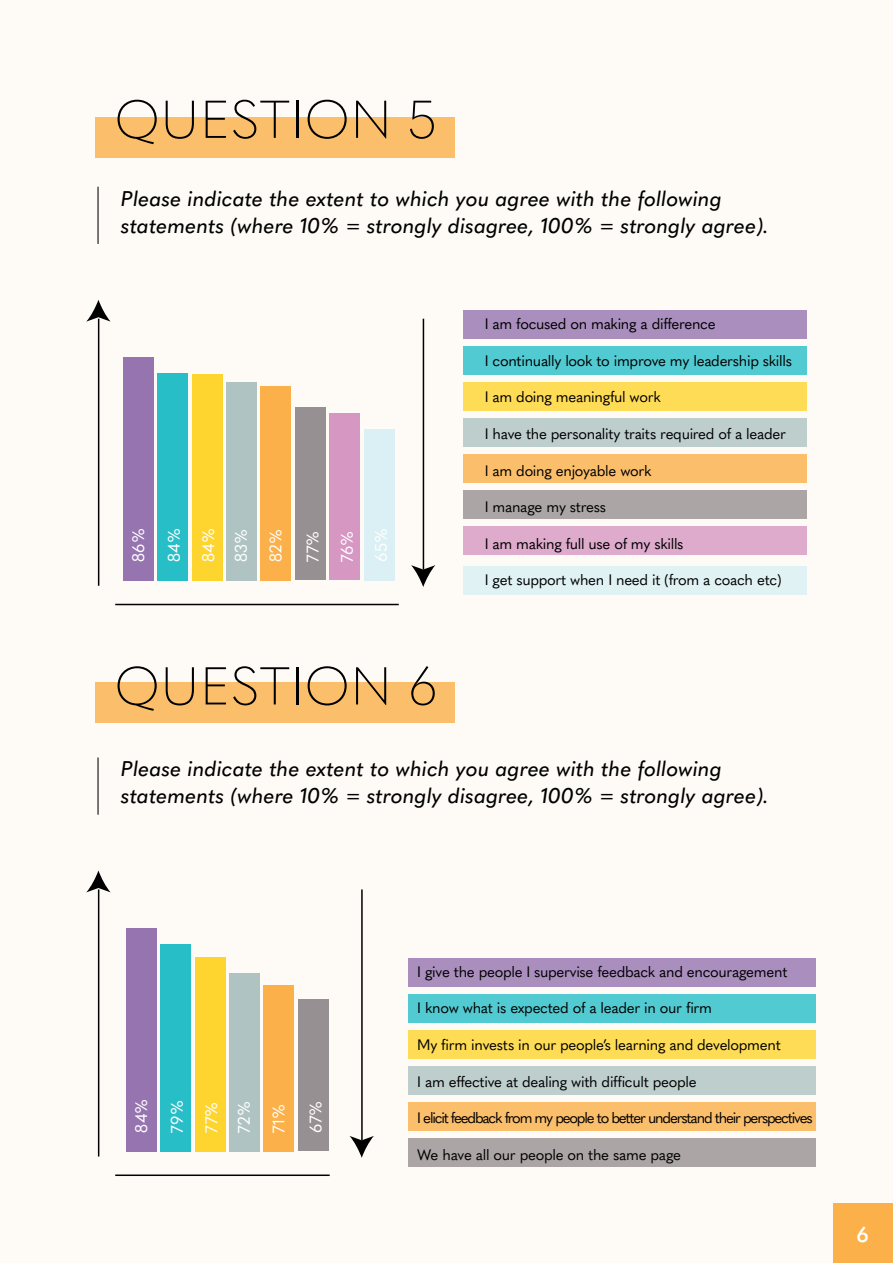
<style>
.page{position:relative;width:893px;height:1263px;background:#fefbf6}
.page>*{position:absolute;margin:0;border:0;box-sizing:border-box;transform-origin:0 0}
.t1{font:200 52.5px "Quasimoda";color:#000}
.t2{font:italic 500 21px/27px "Quasimoda";color:#000}
.t3{font:600 21px "Quasimoda";color:#fff}
.t4{font:16.5px/34.2px "Quasimoda";letter-spacing:.03em;color:#fff}
.t5{font:15px "Quasimoda";letter-spacing:-.02em;color:#000}
.t6{font:15px "Quasimoda";letter-spacing:-.08em;color:#000}
</style>
<div class="page">
<div style="left:463px;top:310px;width:344px;height:28px;background:#aa8fbe"></div>
<div style="left:408px;top:958px;width:408px;height:29px;background:#aa8fbe"></div>
<div style="left:463px;top:346px;width:344px;height:28px;background:#52cad1"></div>
<div style="left:408px;top:994px;width:408px;height:29px;background:#52cad1"></div>
<div style="left:463px;top:382px;width:344px;height:28px;background:#fedc56"></div>
<div style="left:408px;top:1030px;width:408px;height:28px;background:#fedc56"></div>
<div style="left:463px;top:418px;width:344px;height:28px;background:#bececd"></div>
<div style="left:408px;top:1066px;width:408px;height:28px;background:#bececd"></div>
<div style="left:463px;top:454px;width:344px;height:28px;background:#fbbf6b"></div>
<div style="left:408px;top:1102px;width:408px;height:28px;background:#fbbf6b"></div>
<div style="left:463px;top:490px;width:344px;height:28px;background:#aba5a6"></div>
<div style="left:408px;top:1138px;width:408px;height:28px;background:#aba5a6"></div>
<div style="left:463px;top:526px;width:344px;height:28px;background:#deabcd"></div>
<div style="left:463px;top:566px;width:344px;height:28px;background:#e1f2f4"></div>
<div style="left:95px;top:682px;width:360px;height:40px;background:#fbbf6b"></div>
<div style="left:95px;top:118px;width:360px;height:40px;background:#fbbf6b"></div>
<hr style="left:97px;top:187px;width:2px;height:57px;background:#000">
<hr style="left:97px;top:757px;width:2px;height:58px;background:#000">
<div style="left:123px;top:357px;width:30px;height:224px;background:#9574b0"></div>
<div style="left:126px;top:928px;width:30px;height:223px;background:#9574b0"></div>
<div style="left:158px;top:373px;width:30px;height:208px;background:#28bec8"></div>
<div style="left:161px;top:944px;width:30px;height:207px;background:#28bec8"></div>
<div style="left:192px;top:374px;width:30px;height:207px;background:#fed52e"></div>
<div style="left:195px;top:957px;width:30px;height:194px;background:#fed52e"></div>
<div style="left:295px;top:408px;width:30px;height:172px;background:#979093"></div>
<div style="left:298px;top:1000px;width:30px;height:151px;background:#979093"></div>
<div style="left:226px;top:382px;width:31px;height:199px;background:#afc3c3"></div>
<div style="left:229px;top:973px;width:31px;height:178px;background:#afc3c3"></div>
<div style="left:330px;top:413px;width:30px;height:167px;background:#d697c3"></div>
<div style="left:261px;top:386px;width:30px;height:195px;background:#fbb049"></div>
<div style="left:264px;top:985px;width:30px;height:166px;background:#fbb049"></div>
<div style="left:364px;top:429px;width:30px;height:151px;background:#daf0f4"></div>
<hr style="left:98px;top:319px;width:1px;height:267px;background:#000">
<hr style="left:98px;top:889px;width:1px;height:267px;background:#000">
<svg style="left:86px;top:300px;width:25px;height:22px"></svg>
<svg style="left:86px;top:870px;width:25px;height:22px"></svg>
<hr style="left:423px;top:319px;width:1px;height:251px;background:#000">
<hr style="left:361px;top:889px;width:2px;height:251px;background:#000">
<svg style="left:411px;top:565px;width:24px;height:22px"></svg>
<svg style="left:350px;top:1136px;width:24px;height:22px"></svg>
<hr style="left:115px;top:604px;width:284px;height:1px;background:#000">
<hr style="left:115px;top:1174px;width:215px;height:2px;background:#000">
<div style="left:834px;top:1203px;width:59px;height:60px;background:#fbb049"></div>
<h1 class="t1" style="left:114px;top:80px;width:323px">QUESTION 5</h1>
<h2 class="t2" style="left:121px;top:183px;width:649px">Please indicate the extent to which you agree with the following statements (where 10% = strongly disagree, 100% = strongly agree).</h2>
<p class="t4" style="left:120px;top:562px;width:35px;rotate:-90deg">86%</p>
<p class="t4" style="left:156px;top:562px;width:36px;rotate:-90deg">84%</p>
<p class="t4" style="left:190px;top:562px;width:36px;rotate:-90deg">84%</p>
<p class="t4" style="left:223px;top:562px;width:35px;rotate:-90deg">83%</p>
<p class="t4" style="left:257px;top:562px;width:35px;rotate:-90deg">82%</p>
<p class="t4" style="left:294px;top:562px;width:33px;rotate:-90deg">77%</p>
<p class="t4" style="left:329px;top:562px;width:35px;rotate:-90deg">76%<br>65%</p>
<h1 class="t1" style="left:114px;top:646px;width:325px">QUESTION 6</h1>
<p class="t5" style="left:485px;top:312px;width:232px">I am focused on making a difference</p>
<p class="t5" style="left:485px;top:349px;width:309px">I continually look to improve my leadership skills</p>
<p class="t5" style="left:485px;top:386px;width:178px">I am doing meaningful work</p>
<p class="t5" style="left:485px;top:422px;width:303px">I have the personality traits required of a leader</p>
<p class="t5" style="left:485px;top:459px;width:168px">I am doing enjoyable work</p>
<p class="t5" style="left:485px;top:495px;width:123px">I manage my stress</p>
<p class="t5" style="left:485px;top:532px;width:200px">I am making full use of my skills</p>
<p class="t5" style="left:485px;top:569px;width:299px">I get support when I need it (from a coach etc)</p>
<h2 class="t2" style="left:121px;top:754px;width:649px">Please indicate the extent to which you agree with the following statements (where 10% = strongly disagree, 100% = strongly agree).</h2>
<p class="t4" style="left:123px;top:1133px;width:36px;rotate:-90deg">84%</p>
<p class="t4" style="left:159px;top:1133px;width:34px;rotate:-90deg">79%</p>
<p class="t4" style="left:193px;top:1133px;width:33px;rotate:-90deg">77%</p>
<p class="t4" style="left:226px;top:1133px;width:33px;rotate:-90deg">72%</p>
<p class="t4" style="left:260px;top:1133px;width:31px;rotate:-90deg">71%</p>
<p class="t4" style="left:297px;top:1133px;width:34px;rotate:-90deg">67%</p>
<p class="t5" style="left:417px;top:960px;width:372px">I give the people I supervise feedback and encouragement</p>
<p class="t5" style="left:417px;top:996px;width:296px">I know what is expected of a leader in our firm</p>
<p class="t5" style="left:417px;top:1033px;width:365px">My firm invests in our people’s learning and development</p>
<p class="t5" style="left:417px;top:1070px;width:281px">I am effective at dealing with difficult people</p>
<p class="t6" style="left:417px;top:1106px;width:397px">I elicit feedback from my people to better understand their perspectives</p>
<p class="t5" style="left:417px;top:1143px;width:265px">We have all our people on the same page</p>
<h2 class="t3" style="left:857px;top:1219px;width:14px">6</h2>
</div>
